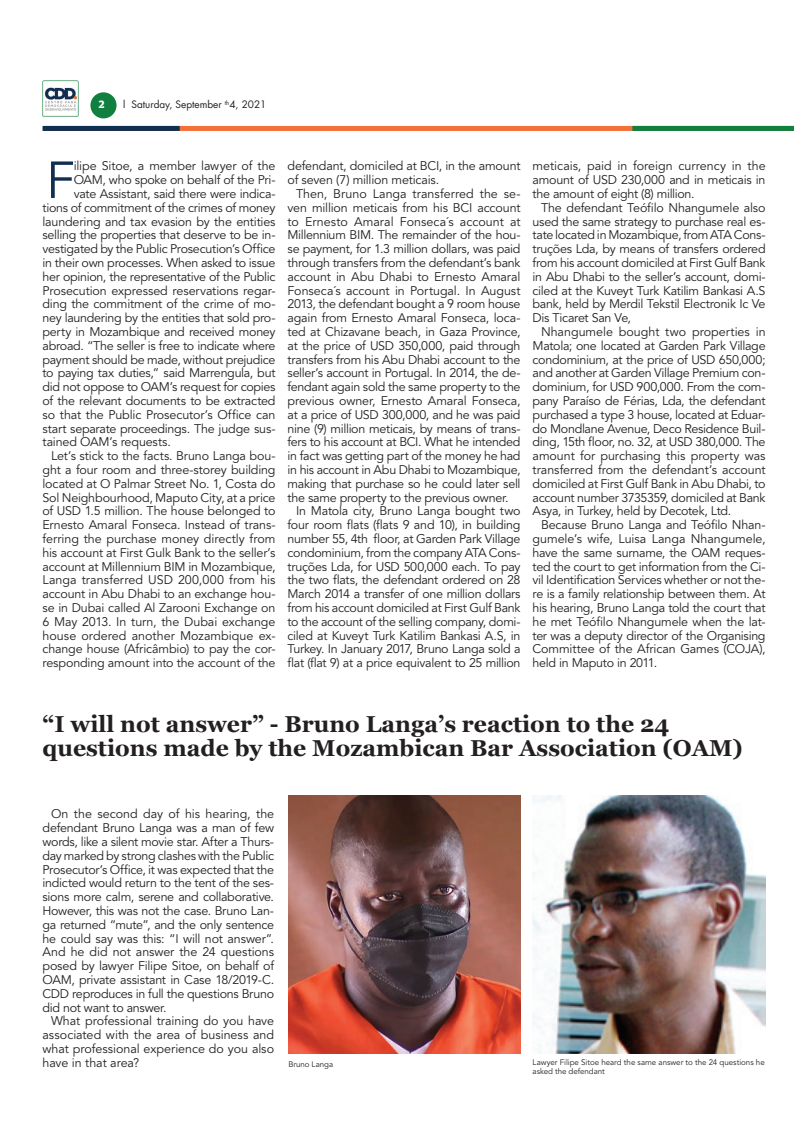
<style>
.page{position:relative;width:794px;height:1134px;background:#fff}
.page>*{position:absolute;margin:0;border:0;box-sizing:border-box;transform-origin:0 0}
.t1{font:51.5px "Avenir LT Std";color:#112f51}
.t2{font:700 23px/24px "Georgia";color:#231f20}
.t3{font:12.5px/13.8px "Avenir LT Std";letter-spacing:-.02em;color:#231f20;text-align:justify}
.t4{font:12.5px "Avenir LT Std";color:#231f20}
.t5{font:10px "Futura LT";color:#231f20}
.t6{font:700 10px "Popular";color:#fff}
.t7{font:8px/9px "Avenir LT Std";letter-spacing:-.005em;color:#231f20}
</style>
<div class="page">
<div style="left:45px;top:126px;width:749px;height:5px;background:#f37138"></div>
<div style="left:632px;top:126px;width:162px;height:5px;background:#107f40"></div>
<div style="left:43px;top:126px;width:137px;height:5px;background:#102e4f"></div>
<div style="left:90px;top:92px;width:27px;height:26px;background:#107f40;border-radius:50%"></div>
<img style="left:43px;top:81px;width:35px;height:35px">
<img style="left:288px;top:795px;width:232px;height:258px">
<img style="left:532px;top:795px;width:233px;height:258px">
<p class="t6" style="left:99px;top:98px;width:7px">2</p>
<p class="t5" style="left:123px;top:98px;width:145px">l Saturday, September <sup>th</sup>4, 2021</p>
<h1 class="t1" style="left:46px;top:151px;width:30px">F</h1>
<p class="t3" style="left:74px;top:159px;width:203px">ilipe Sitoe, a member lawyer of the</p>
<p class="t3" style="left:74px;top:173px;width:203px">OAM, who spoke on behalf of the Pri-</p>
<p class="t3" style="left:74px;top:187px;width:203px">vate Assistant, said there were indica-</p>
<p class="t3" style="left:43px;top:201px;width:234px">tions of commitment of the crimes of money</p>
<p class="t3" style="left:43px;top:215px;width:234px">laundering and tax evasion by the entities</p>
<p class="t3" style="left:43px;top:228px;width:234px">selling the properties that deserve to be in-</p>
<p class="t3" style="left:43px;top:242px;width:234px">vestigated by the Public Prosecution’s Office</p>
<p class="t3" style="left:43px;top:256px;width:234px">in their own processes. When asked to issue</p>
<p class="t3" style="left:43px;top:270px;width:234px">her opinion, the representative of the Public</p>
<p class="t3" style="left:43px;top:284px;width:234px">Prosecution expressed reservations regar-</p>
<p class="t3" style="left:43px;top:297px;width:234px">ding the commitment of the crime of mo-</p>
<p class="t3" style="left:43px;top:311px;width:234px">ney laundering by the entities that sold pro-</p>
<p class="t3" style="left:43px;top:325px;width:234px">perty in Mozambique and received money</p>
<p class="t3" style="left:43px;top:339px;width:234px">abroad. “The seller is free to indicate where</p>
<p class="t3" style="left:43px;top:353px;width:234px">payment should be made, without prejudice</p>
<p class="t3" style="left:43px;top:366px;width:234px">to paying tax duties,” said Marrengula, but</p>
<p class="t3" style="left:43px;top:380px;width:234px">did not oppose to OAM’s request for copies</p>
<p class="t3" style="left:43px;top:394px;width:234px">of the relevant documents to be extracted</p>
<p class="t3" style="left:43px;top:408px;width:234px">so that the Public Prosecutor’s Office can</p>
<p class="t3" style="left:43px;top:422px;width:234px">start separate proceedings. The judge sus-</p>
<p class="t3" style="left:43px;top:435px;width:130px">tained OAM’s requests.</p>
<p class="t3" style="left:51px;top:449px;width:226px">Let’s stick to the facts. Bruno Langa bou-</p>
<p class="t3" style="left:42px;top:463px;width:234px">ght a four room and three-storey building</p>
<p class="t3" style="left:42px;top:477px;width:234px">located at O Palmar Street No. 1, Costa do</p>
<p class="t3" style="left:42px;top:491px;width:234px">Sol Neighbourhood, Maputo City, at a price</p>
<p class="t3" style="left:42px;top:504px;width:234px">of USD 1.5 million. The house belonged to</p>
<p class="t3" style="left:42px;top:518px;width:234px">Ernesto Amaral Fonseca. Instead of trans-</p>
<p class="t3" style="left:42px;top:532px;width:234px">ferring the purchase money directly from</p>
<p class="t3" style="left:42px;top:546px;width:234px">his account at First Gulk Bank to the seller’s</p>
<p class="t3" style="left:42px;top:560px;width:234px">account at Millennium BIM in Mozambique,</p>
<p class="t4" style="left:42px;top:573px;width:234px">Langa transferred USD 200,000 from his</p>
<p class="t3" style="left:42px;top:587px;width:234px">account in Abu Dhabi to an exchange hou-</p>
<p class="t3" style="left:42px;top:601px;width:234px">se in Dubai called Al Zarooni Exchange on</p>
<p class="t3" style="left:42px;top:615px;width:234px">6 May 2013. In turn, the Dubai exchange</p>
<p class="t4" style="left:42px;top:628px;width:234px">house ordered another Mozambique ex-</p>
<p class="t3" style="left:42px;top:642px;width:234px">change house (Africâmbio) to pay the cor-</p>
<p class="t3" style="left:42px;top:656px;width:234px">responding amount into the account of the</p>
<p class="t3" style="left:287px;top:159px;width:234px">defendant, domiciled at BCI, in the amount of seven (7) million meticais.</p>
<p class="t4" style="left:296px;top:186px;width:226px">Then, Bruno Langa transferred the se-</p>
<p class="t3" style="left:287px;top:201px;width:234px">ven million meticais from his BCI account</p>
<p class="t4" style="left:287px;top:214px;width:234px">to Ernesto Amaral Fonseca´s account at</p>
<p class="t3" style="left:287px;top:228px;width:234px">Millennium BIM. The remainder of the hou-</p>
<p class="t3" style="left:287px;top:242px;width:234px">se payment, for 1.3 million dollars, was paid</p>
<p class="t3" style="left:287px;top:256px;width:234px">through transfers from the defendant’s bank</p>
<p class="t3" style="left:287px;top:270px;width:234px">account in Abu Dhabi to Ernesto Amaral</p>
<p class="t3" style="left:287px;top:284px;width:234px">Fonseca´s account in Portugal. In August</p>
<p class="t3" style="left:287px;top:297px;width:234px">2013, the defendant bought a 9 room house</p>
<p class="t3" style="left:287px;top:311px;width:234px">again from Ernesto Amaral Fonseca, loca-</p>
<p class="t3" style="left:287px;top:325px;width:234px">ted at Chizavane beach, in Gaza Province,</p>
<p class="t3" style="left:287px;top:339px;width:234px">at the price of USD 350,000, paid through</p>
<p class="t3" style="left:287px;top:353px;width:234px">transfers from his Abu Dhabi account to the</p>
<p class="t3" style="left:287px;top:366px;width:234px">seller’s account in Portugal. In 2014, the de-</p>
<p class="t3" style="left:287px;top:380px;width:234px">fendant again sold the same property to the</p>
<p class="t3" style="left:287px;top:394px;width:234px">previous owner, Ernesto Amaral Fonseca,</p>
<p class="t3" style="left:287px;top:408px;width:234px">at a price of USD 300,000, and he was paid</p>
<p class="t3" style="left:287px;top:422px;width:234px">nine (9) million meticais, by means of trans-</p>
<p class="t3" style="left:287px;top:435px;width:234px">fers to his account at BCI. What he intended</p>
<p class="t3" style="left:287px;top:449px;width:234px">in fact was getting part of the money he had</p>
<p class="t3" style="left:287px;top:463px;width:234px">in his account in Abu Dhabi to Mozambique,</p>
<p class="t3" style="left:287px;top:477px;width:234px">making that purchase so he could later sell</p>
<p class="t3" style="left:287px;top:491px;width:222px">the same property to the previous owner.</p>
<p class="t3" style="left:296px;top:504px;width:226px">In Matola city, Bruno Langa bought two</p>
<p class="t3" style="left:287px;top:518px;width:234px">four room flats (flats 9 and 10), in building</p>
<p class="t3" style="left:287px;top:532px;width:234px">number 55, 4th floor, at Garden Park Village</p>
<p class="t3" style="left:287px;top:546px;width:234px">condominium, from the company ATA Cons-</p>
<p class="t3" style="left:287px;top:560px;width:234px">truções Lda, for USD 500,000 each. To pay</p>
<p class="t3" style="left:287px;top:573px;width:234px">the two flats, the defendant ordered on 28</p>
<p class="t3" style="left:287px;top:587px;width:234px">March 2014 a transfer of one million dollars</p>
<p class="t3" style="left:287px;top:601px;width:234px">from his account domiciled at First Gulf Bank</p>
<p class="t3" style="left:287px;top:615px;width:234px">to the account of the selling company, domi-</p>
<p class="t3" style="left:287px;top:629px;width:234px">ciled at Kuveyt Turk Katilim Bankasi A.S, in</p>
<p class="t3" style="left:287px;top:642px;width:234px">Turkey. In January 2017, Bruno Langa sold a</p>
<p class="t3" style="left:287px;top:656px;width:234px">flat (flat 9) at a price equivalent to 25 million</p>
<p class="t3" style="left:532px;top:159px;width:234px">meticais, paid in foreign currency in the amount of USD 230,000 and in meticais in the amount of eight (8) million.</p>
<p class="t3" style="left:532px;top:201px;width:234px;text-indent:8px">The defendant Teófilo Nhangumele also used the same strategy to purchase real es&shy;tate located in Mozambique, from ATA Cons&shy;truções Lda, by means of transfers ordered from his account domiciled at First Gulf Bank in Abu Dhabi to the seller’s account, domi&shy;ciled at the Kuveyt Turk Katilim Bankasi A.S bank, held by Merdil Tekstil Electronik Ic Ve Dis Ticaret San Ve,</p>
<p class="t3" style="left:532px;top:325px;width:234px;text-indent:8px">Nhangumele bought two properties in Matola; one located at Garden Park Village condominium, at the price of USD 650,000; and another at Garden Village Premium con&shy;dominium, for USD 900,000. From the com&shy;pany Paraíso de Férias, Lda, the defendant purchased a type 3 house, located at Eduar&shy;do Mondlane Avenue, Deco Residence Buil&shy;ding, 15th floor, no. 32, at USD 380,000. The amount for purchasing this property was transferred from the defendant’s account domiciled at First Gulf Bank in Abu Dhabi, to account number 3735359, domiciled at Bank Asya, in Turkey, held by Decotek, Ltd.</p>
<p class="t3" style="left:532px;top:518px;width:234px;text-indent:9px">Because Bruno Langa and Teófilo Nhan&shy;gumele’s wife, Luisa Langa Nhangumele, have the same surname, the OAM reques&shy;ted the court to get information from the Ci&shy;vil Identification Services whether or not the&shy;re is a family relationship between them. At his hearing, Bruno Langa told the court that he met Teófilo Nhangumele when the lat&shy;ter was a deputy director of the Organising Committee of the African Games (COJA), held in Maputo in 2011.</p>
<h2 class="t2" style="left:43px;top:712px;width:702px">“I will not answer” - Bruno Langa’s reaction to the 24 questions made by the Mozambican Bar Association (OAM)</h2>
<p class="t3" style="left:43px;top:808px;width:233px;text-indent:9px">On the second day of his hearing, the defendant Bruno Langa was a man of few words, like a silent movie star. After a Thurs&shy;day marked by strong clashes with the Public Prosecutor’s Office, it was expected that the indicted would return to the tent of the ses&shy;sions more calm, serene and collaborative.<br>However, this was not the case. Bruno Lan&shy;ga returned “mute”, and the only sentence he could say was this: “I will not answer”.<br>And he did not answer the 24 questions posed by lawyer Filipe Sitoe, on behalf of OAM, private assistant in Case 18/2019-C.<br>CDD reproduces in full the questions Bruno did not want to answer.</p>
<p class="t3" style="left:43px;top:1015px;width:233px;text-indent:8px">What professional training do you have associated with the area of business and what professional experience do you also have in that area?</p>
<p class="t7" style="left:288px;top:1060px;width:46px">Bruno Langa</p>
<p class="t7" style="left:532px;top:1058px;width:234px">Lawyer Filipe Sitoe heard the same answer to the 24 questions he asked the defendant</p>
</div>
